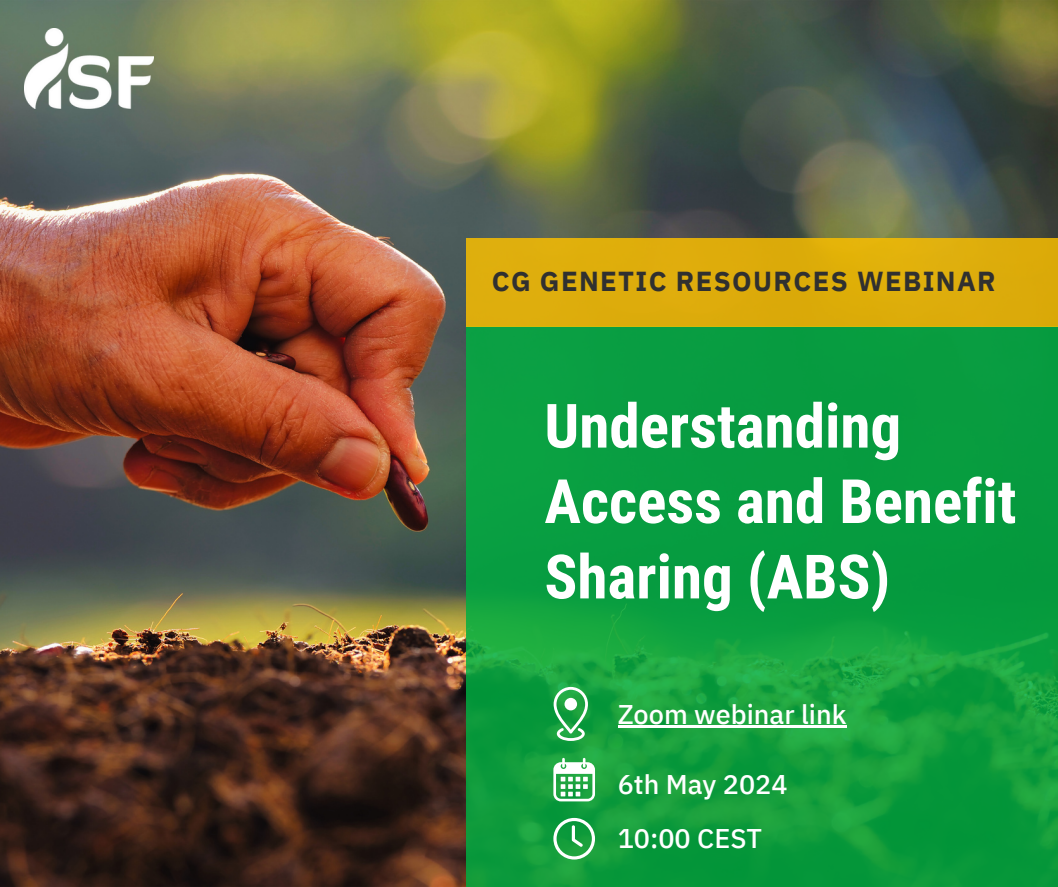
<style>
.page{position:relative;width:1058px;height:887px;background:#fff}
.page>*{position:absolute;margin:0;border:0;box-sizing:border-box;transform-origin:0 0}
.t1{font:700 61.05px/75.3px "Roboto Condensed";color:#fff}
.t2{font:700 27.45px "IBM Plex Sans";letter-spacing:.05em;color:#303030}
.t3{font:500 27px "IBM Plex Sans";color:#fff}
</style>
<div class="page">
<img style="left:0;top:0;width:1058px;height:886px">
<svg style="left:466px;top:326px;width:592px;height:560px;background:#0c9d3e"></svg>
<div style="left:466px;top:237px;width:592px;height:89px;background:#dead0b"></div>
<svg style="left:553px;top:757px;width:42px;height:44px"></svg>
<svg style="left:553px;top:817px;width:42px;height:42px"></svg>
<img style="left:25px;top:29px;width:128px;height:80px">
<svg style="left:553px;top:687px;width:35px;height:54px"></svg>
<div style="left:564px;top:697px;width:13px;height:13px;background:#fff;border-radius:50%"></div>
<hr style="left:617px;top:725px;width:229px;height:3px;background:#fff">
<p class="t2" style="left:492px;top:263px;width:505px">CG GENETIC RESOURCES WEBINAR</p>
<h2 class="t1" style="left:544px;top:389px;width:473px">Understanding<br>Access and Benefit<br>Sharing (ABS)</h2>
<p class="t3" style="left:617px;top:695px;width:230px">Zoom webinar link</p>
<h1 class="t3" style="left:617px;top:766px;width:171px">6th May 2024</h1>
<p class="t3" style="left:617px;top:820px;width:146px">10:00 CEST</p>
</div>
